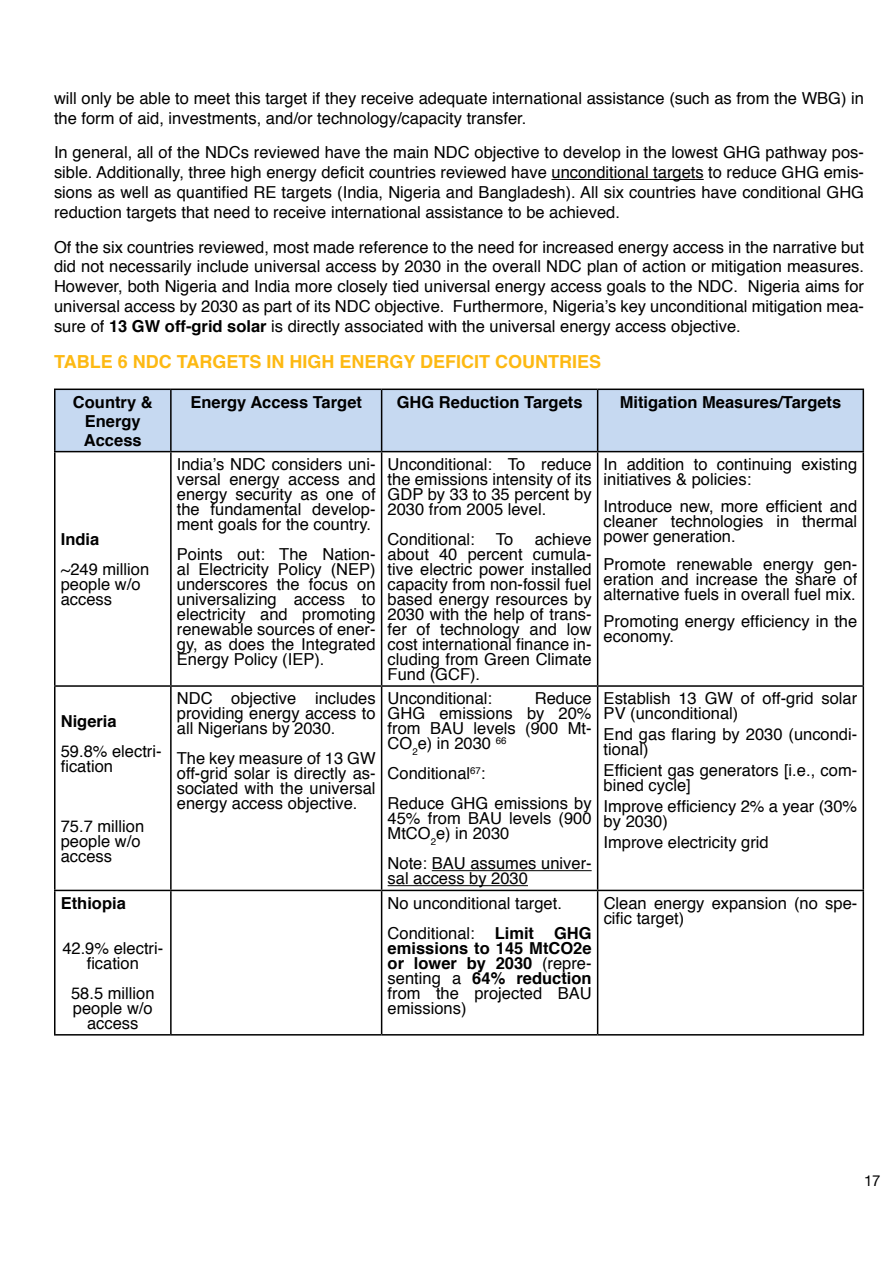
<style>
.page{position:relative;width:893px;height:1263px;background:#fff}
.page>*{position:absolute;margin:0;border:0;box-sizing:border-box;transform-origin:0 0}
.t1{font:700 18px "Helvetica";color:#fdb913}
.t2{font:16.5px/15px "Helvetica";color:#000}
.t3{font:700 16.5px/15px "Helvetica";color:#000;text-align:center}
.t4{font:15px "Helvetica Neue";color:#000}
.s1{font-weight:700}
.s2{font-weight:400}
</style>
<div class="page">
<hr style="left:551px;top:179px;width:153px;height:1px;background:#000">
<div style="left:56px;top:390px;width:806px;height:61px;background:#c6d9f1"></div>
<hr style="left:54px;top:388px;width:117px;height:2px;background:#000">
<hr style="left:54px;top:390px;width:2px;height:61px;background:#000">
<hr style="left:171px;top:388px;width:211px;height:2px;background:#000">
<hr style="left:170px;top:390px;width:2px;height:61px;background:#000">
<hr style="left:382px;top:388px;width:216px;height:2px;background:#000">
<hr style="left:381px;top:390px;width:1px;height:61px;background:#000">
<hr style="left:598px;top:388px;width:266px;height:2px;background:#000">
<hr style="left:597px;top:390px;width:1px;height:61px;background:#000">
<hr style="left:862px;top:390px;width:2px;height:61px;background:#000">
<hr style="left:54px;top:451px;width:117px;height:1px;background:#000">
<hr style="left:54px;top:452px;width:2px;height:233px;background:#000">
<hr style="left:171px;top:451px;width:211px;height:1px;background:#000">
<hr style="left:170px;top:452px;width:2px;height:233px;background:#000">
<hr style="left:382px;top:451px;width:216px;height:1px;background:#000">
<hr style="left:381px;top:452px;width:1px;height:233px;background:#000">
<hr style="left:598px;top:451px;width:266px;height:1px;background:#000">
<hr style="left:597px;top:452px;width:1px;height:233px;background:#000">
<hr style="left:862px;top:452px;width:2px;height:233px;background:#000">
<hr style="left:54px;top:685px;width:117px;height:2px;background:#000">
<hr style="left:54px;top:687px;width:2px;height:203px;background:#000">
<hr style="left:171px;top:685px;width:211px;height:2px;background:#000">
<hr style="left:170px;top:687px;width:2px;height:203px;background:#000">
<hr style="left:382px;top:685px;width:216px;height:2px;background:#000">
<hr style="left:381px;top:687px;width:1px;height:203px;background:#000">
<hr style="left:598px;top:685px;width:266px;height:2px;background:#000">
<hr style="left:597px;top:687px;width:1px;height:203px;background:#000">
<hr style="left:862px;top:687px;width:2px;height:203px;background:#000">
<hr style="left:54px;top:890px;width:117px;height:1px;background:#000">
<hr style="left:54px;top:891px;width:2px;height:143px;background:#000">
<hr style="left:171px;top:890px;width:211px;height:1px;background:#000">
<hr style="left:170px;top:891px;width:2px;height:143px;background:#000">
<hr style="left:382px;top:890px;width:216px;height:1px;background:#000">
<hr style="left:381px;top:891px;width:1px;height:143px;background:#000">
<hr style="left:598px;top:890px;width:266px;height:1px;background:#000">
<hr style="left:597px;top:891px;width:1px;height:143px;background:#000">
<hr style="left:862px;top:891px;width:2px;height:143px;background:#000">
<hr style="left:54px;top:1034px;width:117px;height:1px;background:#000">
<hr style="left:171px;top:1034px;width:211px;height:1px;background:#000">
<hr style="left:382px;top:1034px;width:216px;height:1px;background:#000">
<hr style="left:598px;top:1034px;width:266px;height:1px;background:#000">
<hr style="left:432px;top:870px;width:160px;height:1px;background:#000">
<hr style="left:388px;top:885px;width:140px;height:1px;background:#000">
<p class="t2" style="left:54px;top:89px;width:811px;line-height:19.8px">will only be able to meet this target if they receive adequate international assistance (such as from the WBG) in the form of aid, investments, and/or technology/capacity transfer.</p>
<p class="t2" style="left:54px;top:143px;width:812px;line-height:19.8px;text-align:justify">In general, all of the NDCs reviewed have the main NDC objective to develop in the lowest GHG pathway pos&shy;sible. Additionally, three high energy deficit countries reviewed have unconditional targets to reduce GHG emis&shy;sions as well as quantified RE targets (India, Nigeria and Bangladesh). All six countries have conditional GHG reduction targets that need to receive international assistance to be achieved.</p>
<p class="t2" style="left:54px;top:237px;width:811px;line-height:19.8px;text-align:justify">Of the six countries reviewed, most made reference to the need for increased energy access in the narrative but did not necessarily include universal access by 2030 in the overall NDC plan of action or mitigation measures.<br>However, both Nigeria and India more closely tied universal energy access goals to the NDC. Nigeria aims for universal access by 2030 as part of its NDC objective. Furthermore, Nigeria’s key unconditional mitigation mea&shy;sure of <span class="s1">13 GW off-grid solar</span> is directly associated with the universal energy access objective.</p>
<p class="t1" style="left:54px;top:347px;width:549px">TABLE 6 NDC TARGETS IN HIGH ENERGY DEFICIT COUNTRIES</p>
<p class="t3" style="left:73px;top:393px;width:81px;line-height:18.9px">Country &amp;<br>Energy<br>Access</p>
<p class="t3" style="left:190px;top:395px;width:173px">Energy Access Target</p>
<p class="t3" style="left:397px;top:395px;width:187px">GHG Reduction Targets</p>
<p class="t3" style="left:620px;top:395px;width:223px">Mitigation Measures/Targets</p>
<p class="t3" style="left:61px;top:532px;width:40px">India</p>
<p class="t2" style="left:61px;top:562px;width:90px">~249 million people w/o access</p>
<p class="t3" style="left:61px;top:714px;width:57px">Nigeria</p>
<p class="t2" style="left:61px;top:744px;width:102px">59.8% electri&shy;fication</p>
<p class="t2" style="left:61px;top:819px;width:85px">75.7 million people w/o access</p>
<p class="t3" style="left:61px;top:896px;width:67px">Ethiopia</p>
<p class="t2" style="left:62px;top:941px;width:102px;text-align:center">42.9% electri&shy;fication</p>
<p class="t2" style="left:71px;top:986px;width:85px;text-align:center">58.5 million people w/o access</p>
<p class="t2" style="left:177px;top:457px;width:200px;text-align:justify">India’s NDC considers uni&shy;versal energy access and energy security as one of the fundamental develop&shy;ment goals for the country.</p>
<p class="t2" style="left:177px;top:547px;width:200px;text-align:justify">Points out: The Nation&shy;al Electricity Policy (NEP) underscores the focus on universalizing access to electricity and promoting renewable sources of ener&shy;gy, as does the Integrated Energy Policy (IEP).</p>
<p class="t2" style="left:177px;top:691px;width:200px;text-align:justify">NDC objective includes providing energy access to all Nigerians by 2030.</p>
<p class="t2" style="left:177px;top:751px;width:200px;text-align:justify">The key measure of 13 GW off-grid solar is directly as&shy;sociated with the universal energy access objective.</p>
<p class="t2" style="left:388px;top:457px;width:206px;text-align:justify">Unconditional: To reduce the emissions intensity of its GDP by 33 to 35 percent by 2030 from 2005 level.</p>
<p class="t2" style="left:388px;top:532px;width:89px">Conditional:</p>
<p class="t2" style="left:496px;top:532px;width:19px">To</p>
<p class="t2" style="left:388px;top:532px;width:206px;text-align:justify;text-indent:147px">achieve about 40 percent cumula&shy;tive electric power installed capacity from non-fossil fuel based energy resources by 2030 with the help of trans&shy;fer of technology and low cost international finance in&shy;cluding from Green Climate Fund (GCF).</p>
<p class="t2" style="left:388px;top:692px;width:206px;text-align:justify;text-indent:147px">Reduce GHG emissions by 20% from BAU levels (900 Mt-CO<sub>2</sub>e) in 2030 <sup>66</sup></p>
<p class="t2" style="left:388px;top:759px;width:205px;line-height:30px">Conditional<sup>67</sup>:<br>Reduce GHG emissions by</p>
<p class="t2" style="left:388px;top:812px;width:205px">45% from BAU levels (900<br>MtCO<sub>2</sub>e) in 2030</p>
<p class="t2" style="left:388px;top:857px;width:206px">Note: BAU assumes univer&shy;sal access by 2030</p>
<p class="t2" style="left:388px;top:692px;width:106px">Unconditional:</p>
<p class="t2" style="left:388px;top:888px;width:206px;line-height:30px">No unconditional target.<br>Conditional: <span class="s1">Limit GHG</span></p>
<p class="t3" style="left:388px;top:941px;width:205px;text-align:justify">emissions to 145 MtCO2e or lower by 2030 <span class="s2">(repre&shy;senting a</span> 64% reduction <span class="s2">from the projected BAU emissions)</span></p>
<p class="t2" style="left:604px;top:457px;width:255px">In addition to continuing existing initiatives &amp; policies:</p>
<p class="t2" style="left:604px;top:499px;width:255px;text-align:justify">Introduce new, more efficient and cleaner technologies in thermal power generation.</p>
<p class="t2" style="left:604px;top:557px;width:255px;text-align:justify">Promote renewable energy gen&shy;eration and increase the share of alternative fuels in overall fuel mix.</p>
<p class="t2" style="left:604px;top:614px;width:255px">Promoting energy efficiency in the economy.</p>
<p class="t2" style="left:604px;top:692px;width:255px">Establish 13 GW of off-grid solar<br>PV (unconditional)</p>
<p class="t2" style="left:604px;top:728px;width:255px">End gas flaring by 2030 (uncondi&shy;tional)</p>
<p class="t2" style="left:604px;top:764px;width:255px">Efficient gas generators [i.e., com&shy;bined cycle]</p>
<p class="t2" style="left:604px;top:800px;width:255px">Improve efficiency 2% a year (30% by 2030)</p>
<p class="t2" style="left:604px;top:836px;width:167px">Improve electricity grid</p>
<p class="t2" style="left:604px;top:896px;width:255px">Clean energy expansion (no spe&shy;cific target)</p>
<p class="t4" style="left:864px;top:1170px;width:18px">17</p>
</div>
